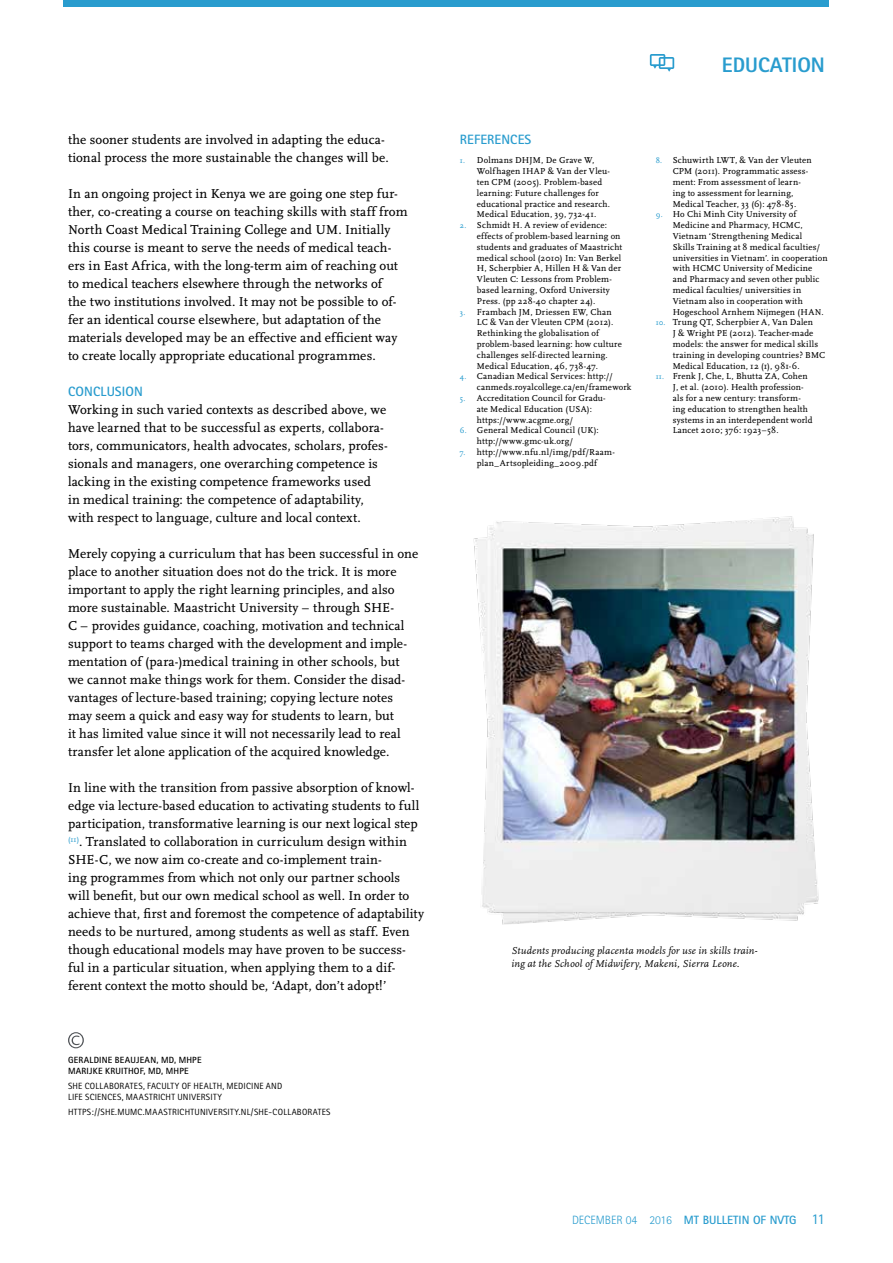
<style>
.page{position:relative;width:893px;height:1263px;background:#fff}
.page>*{position:absolute;margin:0;border:0;box-sizing:border-box;transform-origin:0 0}
.t1{font:800 21px "Rotis Sans Serif";color:#299cce}
.t2{font:13.5px/18px "AD Scala Romein";letter-spacing:.01em;color:#000}
.t3{font:700 13.5px "Rotis Sans Serif";letter-spacing:.01em;color:#299cce}
.t4{font:700 12px "Rotis Sans Serif";color:#299cce}
.t5{font:italic 10.5px/12.6px "AD Scala";letter-spacing:.02em;color:#000}
.t6{font:9px/10.8px "AD Scala Romein";letter-spacing:.02em;color:#000}
.t7{font:9px/10.8px "Rotis Sans Serif";letter-spacing:.03em;color:#000}
.t8{font:700 9px/10.8px "Rotis Sans Serif";letter-spacing:.025em;color:#000}
.s1{font-size:7.8px;color:#299cce}
.s2{font-weight:300}
.s3{font-weight:400;font-size:15px}
</style>
<div class="page">
<div style="left:64px;top:0;width:765px;height:7px;background:#299cce"></div>
<svg style="left:650px;top:54px;width:24px;height:18px"></svg>
<svg style="left:68px;top:1032px;width:16px;height:16px"></svg>
<img style="left:473px;top:516px;width:346px;height:409px">
<p class="t2" style="left:68px;top:131px;width:322px">the sooner students are involved in adapting the educa&shy;tional process the more sustainable the changes will be.</p>
<p class="t2" style="left:68px;top:185px;width:341px">In an ongoing project in Kenya we are going one step fur&shy;ther, co-creating a course on teaching skills with staff from North Coast Medical Training College and UM. Initially this course is meant to serve the needs of medical teach&shy;ers in East Africa, with the long-term aim of reaching out to medical teachers elsewhere through the networks of<br>the two institutions involved. It may not be possible to of&shy;fer an identical course elsewhere, but adaptation of the materials developed may be an effective and efficient way to create locally appropriate educational programmes.</p>
<p class="t3" style="left:68px;top:383px;width:76px">CONCLUSION</p>
<p class="t2" style="left:68px;top:401px;width:321px">Working in such varied contexts as described above, we have learned that to be successful as experts, collabora&shy;tors, communicators, health advocates, scholars, profes&shy;sionals and managers, one overarching competence is lacking in the existing competence frameworks used<br>in medical training: the competence of adaptability, with respect to language, culture and local context.</p>
<p class="t2" style="left:68px;top:545px;width:352px">Merely copying a curriculum that has been successful in one place to another situation does not do the trick. It is more important to apply the right learning principles, and also more sustainable. Maastricht University – through SHE-<br>C – provides guidance, coaching, motivation and technical support to teams charged with the development and imple&shy;mentation of (para-)medical training in other schools, but we cannot make things work for them. Consider the disad&shy;vantages of lecture-based training; copying lecture notes may seem a quick and easy way for students to learn, but<br>it has limited value since it will not necessarily lead to real transfer let alone application of the acquired knowledge.</p>
<p class="t2" style="left:68px;top:779px;width:358px">In line with the transition from passive absorption of knowl&shy;edge via lecture-based education to activating students to full participation, transformative learning is our next logical step <sup>(11)</sup>. Translated to collaboration in curriculum design within SHE-C, we now aim co-create and co-implement train-<br>ing programmes from which not only our partner schools will benefit, but our own medical school as well. In order to achieve that, first and foremost the competence of adaptability needs to be nurtured, among students as well as staff. Even though educational models may have proven to be success&shy;ful in a particular situation, when applying them to a dif&shy;ferent context the motto should be, ‘Adapt, don’t adopt!’</p>
<p class="t8" style="left:68px;top:1055px;width:135px">GERALDINE BEAUJEAN, MD, MHPE<br>MARIJKE KRUITHOF, MD, MHPE</p>
<p class="t7" style="left:68px;top:1081px;width:216px">SHE COLLABORATES, FACULTY OF HEALTH, MEDICINE AND<br>LIFE SCIENCES, MAASTRICHT UNIVERSITY</p>
<p class="t7" style="left:68px;top:1106px;width:264px">HTTPS://SHE.MUMC.MAASTRICHTUNIVERSITY.NL/SHE-COLLABORATES</p>
<h1 class="t1" style="left:722px;top:52px;width:105px">EDUCATION</h1>
<p class="t3" style="left:460px;top:131px;width:73px">REFERENCES</p>
<p class="t6" style="left:477px;top:155px;width:135px;text-indent:-17px"><span class="s1">1.</span> Dolmans DHJM, De Grave W,<br>Wolfhagen IHAP &amp; Van der Vleu&shy;ten CPM (2005). Problem-based learning: Future challenges for educational practice and research.<br>Medical Education, 39, 732-41.</p>
<p class="t6" style="left:477px;top:220px;width:147px;text-indent:-17px"><span class="s1">2.</span> Schmidt H. A review of evidence: effects of problem-based learning on students and graduates of Maastricht medical school (2010) In: Van Berkel H, Scherpbier A, Hillen H &amp; Van der Vleuten C: Lessons from Problem&shy;based learning, Oxford University Press. (pp 228-40 chapter 24).</p>
<p class="t6" style="left:477px;top:306px;width:147px;text-indent:-17px"><span class="s1">3.</span> Frambach JM, Driessen EW, Chan LC &amp; Van der Vleuten CPM (2012).<br>Rethinking the globalisation of problem-based learning: how culture challenges self-directed learning.<br>Medical Education, 46, 738-47.</p>
<p class="t6" style="left:477px;top:371px;width:156px;text-indent:-17px"><span class="s1">4.</span> Canadian Medical Services: http:// canmeds.royalcollege.ca/en/framework</p>
<p class="t6" style="left:477px;top:393px;width:130px;text-indent:-17px"><span class="s1">5.</span> Accreditation Council for Gradu&shy;ate Medical Education (USA): https://www.acgme.org/</p>
<p class="t6" style="left:477px;top:425px;width:123px;text-indent:-17px"><span class="s1">6.</span> General Medical Council (UK): http://www.gmc-uk.org/</p>
<p class="t6" style="left:460px;top:447px;width:156px;text-align:center"><span class="s1">7.</span> http://www.nfu.nl/img/pdf/Raam&shy;plan_Artsopleiding_2009.pdf</p>
<p class="t6" style="left:673px;top:155px;width:140px;text-indent:-17px"><span class="s1">8.</span> Schuwirth LWT, &amp; Van der Vleuten CPM (2011). Programmatic assess&shy;ment: From assessment of learn&shy;ing to assessment for learning, Medical Teacher, 33 (6): 478-85.</p>
<p class="t6" style="left:673px;top:209px;width:157px;text-indent:-17px"><span class="s1">9.</span> Ho Chi Minh City University of Medicine and Pharmacy, HCMC, Vietnam ‘Strengthening Medical<br>Skills Training at 8 medical faculties/ universities in Vietnam’. in cooperation with HCMC University of Medicine and Pharmacy and seven other public medical faculties/ universities in Vietnam also in cooperation with Hogeschool Arnhem Nijmegen (HAN.</p>
<p class="t6" style="left:673px;top:317px;width:154px;text-indent:-17px"><span class="s1">10.</span> Trung QT, Scherpbier A, Van Dalen<br>J &amp; Wright PE (2012). Teacher-made models: the answer for medical skills training in developing countries? BMC Medical Education, 12 (1), 981-6.</p>
<p class="t6" style="left:673px;top:371px;width:141px;text-indent:-17px"><span class="s1">11.</span> Frenk J, Che, L, Bhutta ZA, Cohen J, et al. (2010). Health profession&shy;als for a new century: transform&shy;ing education to strengthen health systems in an interdependent world Lancet 2010; 376: 1923–58.</p>
<p class="t5" style="left:511px;top:945px;width:248px">Students producing placenta models for use in skills train&shy;ing at the School of Midwifery, Makeni, Sierra Leone.</p>
<p class="t4" style="left:572px;top:1212px;width:254px"><span class="s2">DECEMBER 04 2016</span> MT BULLETIN OF NVTG <span class="s3">11</span></p>
</div>
